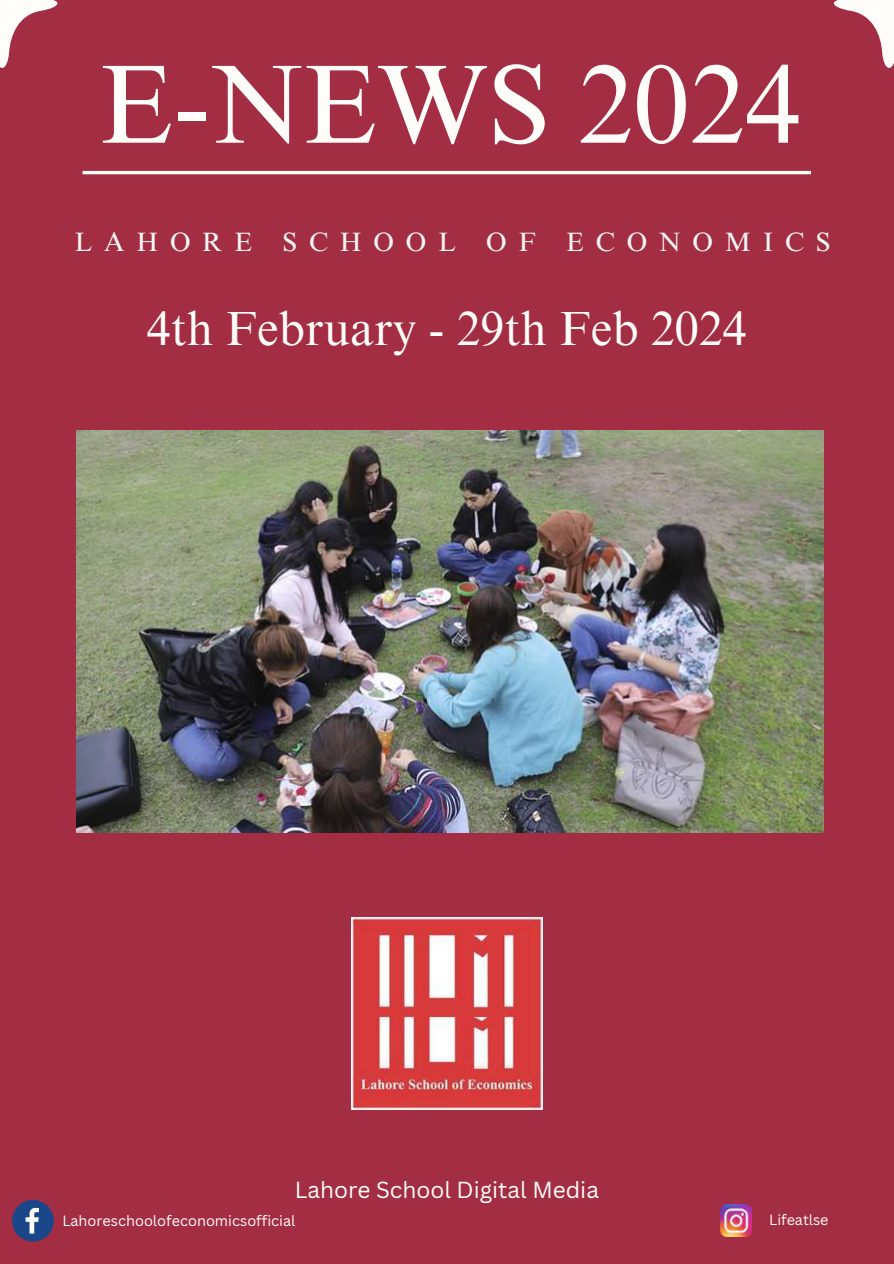
<style>
.page{position:relative;width:894px;height:1264px;background:#fff}
.page>*{position:absolute;margin:0;border:0;box-sizing:border-box;transform-origin:0 0}
.t1{font:111.75px "Times NRMT Pro";color:#fffdfa}
.t2{font:48px "Times NRMT Pro";color:#fffdfa}
.t3{font:26.55px "Times NRMT Pro";letter-spacing:.445em;color:#f5f5f5}
.t4{font:22.65px "Canva Sans";color:#fffdfa}
.t5{font:14.4px "Canva Sans";color:#fffdfa}
</style>
<div class="page">
<div style="left:0;top:0;width:893px;height:1263px;background:#a32d43"></div>
<hr style="left:83px;top:171px;width:727px;height:3px;background:#fffdfa">
<svg style="left:833px;top:0;width:60px;height:68px"></svg>
<svg style="left:0;top:0;width:58px;height:68px"></svg>
<svg style="left:12px;top:1200px;width:42px;height:41px"></svg>
<img style="left:720px;top:1204px;width:31px;height:32px">
<img style="left:351px;top:917px;width:191px;height:192px">
<img style="left:76px;top:430px;width:747px;height:402px">
<h1 class="t1" style="left:99px;top:63px;width:703px">E-NEWS 2024</h1>
<h3 class="t3" style="left:75px;top:231px;width:757px">LAHORE SCHOOL OF ECONOMICS</h3>
<h2 class="t2" style="left:147px;top:310px;width:601px">4th February - 29th Feb 2024</h2>
<h3 class="t4" style="left:294px;top:1173px;width:305px">Lahore School Digital Media</h3>
<p class="t5" style="left:62px;top:1210px;width:234px">Lahoreschoolofeconomicsofficial</p>
<p class="t5" style="left:769px;top:1210px;width:61px">Lifeatlse</p>
</div>
